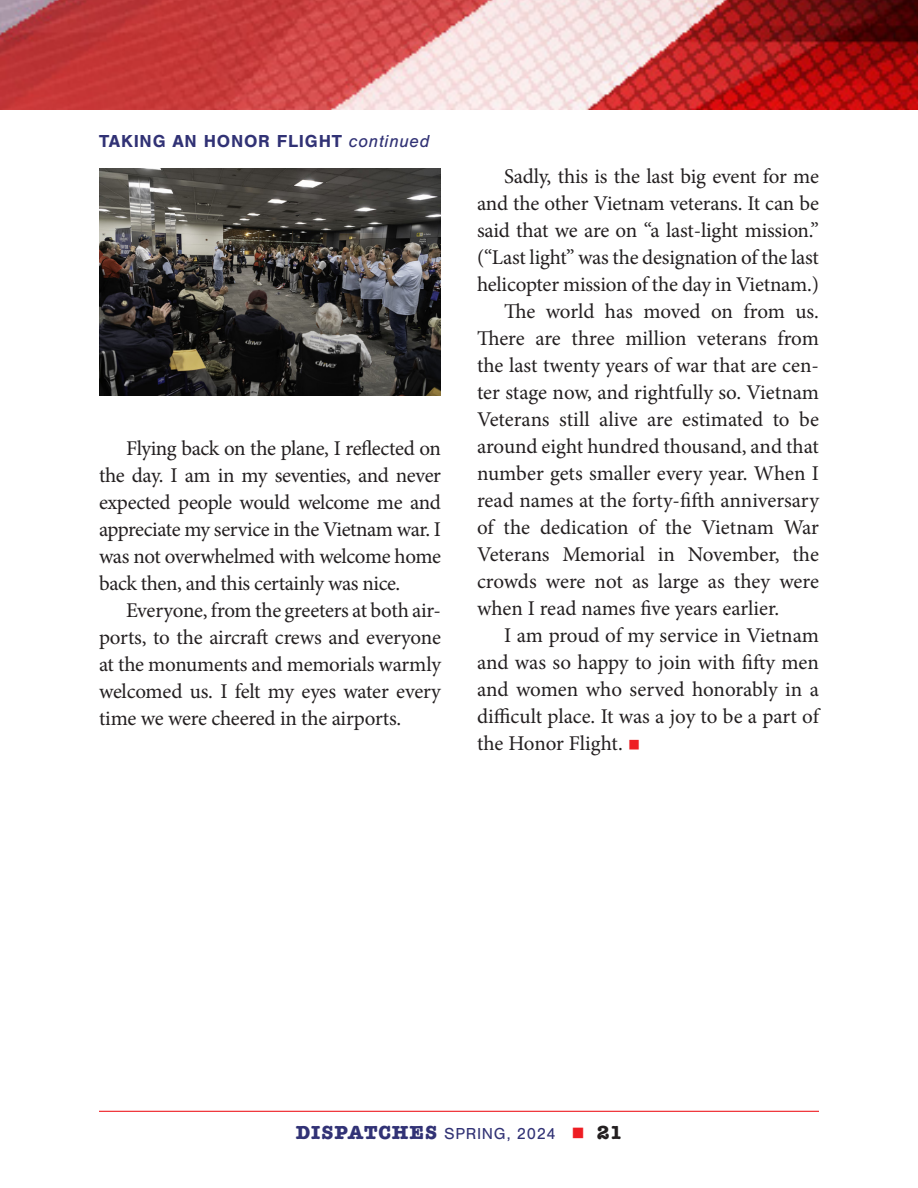
<style>
.page{position:relative;width:918px;height:1188px;background:#fff}
.page>*{position:absolute;margin:0;border:0;box-sizing:border-box;transform-origin:0 0}
.TX{font:21px/27px "Minion Pro";letter-spacing:-.01em;color:#231f20;text-align:justify}
.BH{font:700 18px "Nimbus San";letter-spacing:.04em;color:#313275}
.t1{font:16.5px "Nimbus San";letter-spacing:.04em;color:#313275}
.s1{font-weight:400;font-style:italic}
.s2{font-size:33px;color:#ee1d23}
.s3{font-family:"American Typewriter";font-weight:700;font-size:19.5px}
.s4{font-family:"Minion Pro";font-size:36px;color:#ee1d23}
.s5{font-family:"American Typewriter";font-weight:700;font-size:19.5px;color:#231f20}
</style>
<div class="page">
<hr style="left:99px;top:1111px;width:720px;height:1px;background:#ee1d23">
<img style="left:0;top:0;width:918px;height:110px">
<img style="left:99px;top:168px;width:342px;height:228px">
<p class="BH" style="left:99px;top:131px;width:332px">TAKING AN HONOR FLIGHT <span class="s1">continued</span></p>
<p class="TX" style="left:99px;top:435px;width:344px;text-indent:27px">Flying back on the plane, I reflected on the day. I am in my seventies, and never expected people would welcome me and appreciate my service in the Vietnam war. I was not overwhelmed with welcome home back then, and this certainly was nice.</p>
<p class="TX" style="left:99px;top:597px;width:344px;text-indent:27px">Everyone, from the greeters at both air&shy;ports, to the aircraft crews and everyone at the monuments and memorials warmly welcomed us. I felt my eyes water every time we were cheered in the airports.</p>
<p class="TX" style="left:477px;top:163px;width:344px;text-indent:27px">Sadly, this is the last big event for me and the other Vietnam veterans. It can be said that we are on “a last-light mission.” (“Last light” was the designation of the last helicopter mission of the day in Vietnam.)</p>
<p class="TX" style="left:477px;top:298px;width:344px;text-indent:27px">The world has moved on from us.<br>There are three million veterans from the last twenty years of war that are cen&shy;ter stage now, and rightfully so. Vietnam Veterans still alive are estimated to be around eight hundred thousand, and that number gets smaller every year. When I read names at the forty-fifth anniversary of the dedication of the Vietnam War Veterans Memorial in November, the crowds were not as large as they were when I read names five years earlier.</p>
<p class="TX" style="left:477px;top:622px;width:344px;text-indent:27px">I am proud of my service in Vietnam and was so happy to join with fifty men and women who served honorably in a difficult place. It was a joy to be a part of the Honor Flight. <span class="s2">■</span></p>
<p class="t1" style="left:296px;top:1124px;width:328px"><span class="s3">DISPATCHES</span> SPRING, 2024 <span class="s4">■</span> <span class="s5">21</span></p>
</div>
